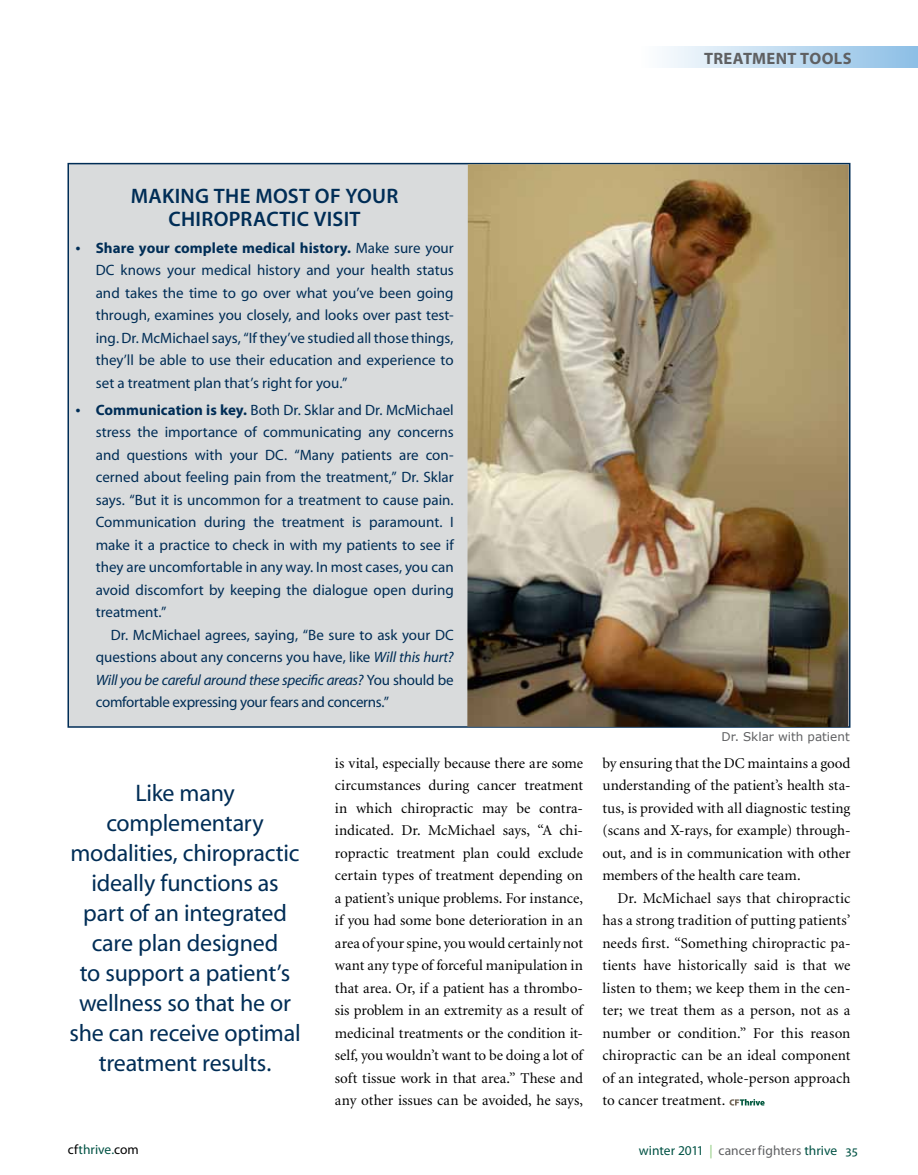
<style>
.page{position:relative;width:918px;height:1175px;background:#fff}
.page>*{position:absolute;margin:0;border:0;box-sizing:border-box;transform-origin:0 0}
.t1{font:24px/30px "Myriad";letter-spacing:-.01em;color:#002d56;text-align:center}
.t2{font:600 21px/22.5px "Myriad Pro";letter-spacing:.015em;color:#002d56;text-align:center}
.t3{font:700 16.5px "Myriad Pro";letter-spacing:.025em;color:#5f6062}
.t4{font:15px/22.5px "Minion";color:#000;text-align:justify}
.t5{font:15px/22.5px "Myriad";letter-spacing:-.005em;color:#002d56;text-align:justify}
.t6{font:700 15px "Myriad Pro";letter-spacing:.005em;color:#002d56}
.t7{font:13.5px "Myriad Pro";letter-spacing:.005em;color:#005244}
.t8{font:12px "Verdana";color:#5f6062}
.s1{font-family:"Times";font-weight:400;font-style:italic}
.s2{font-family:"Myriad";font-weight:400}
.s3{font-family:"Times";font-style:italic}
.s4{font-family:"Myriad Pro";font-weight:700}
.s5{font-style:italic}
.s6{color:#000}
.s7{color:#8ac979}
.s8{color:#5f6062}
</style>
<div class="page">
<div style="left:68px;top:163px;width:782px;height:564px;background:#d9dbdc;border:2px solid #002d56"></div>
<div style="left:642px;top:46px;width:276px;height:22px;background:linear-gradient(to right,#fdfefe,#8cbfe6)"></div>
<img style="left:467px;top:164px;width:382px;height:563px">
<svg style="left:730px;top:1099px;width:35px;height:6px"></svg>
<h2 class="t2" style="left:131px;top:184px;width:269px">MAKING THE MOST OF YOUR<br>CHIROPRACTIC VISIT</h2>
<p class="t6" style="left:76px;top:238px;width:380px"><span class="s1">•</span> Share your complete medical history. <span class="s2">Make sure your</span></p>
<p class="t5" style="left:96px;top:259px;width:360px">DC knows your medical history and your health status and takes the time to go over what you’ve been going through, examines you closely, and looks over past test&shy;ing. Dr. McMichael says, “If they’ve studied all those things, they’ll be able to use their education and experience to set a treatment plan that’s right for you.”</p>
<p class="t5" style="left:96px;top:399px;width:359px;text-indent:-20px"><span class="s3">•</span> <span class="s4">Communication is key.</span> Both Dr. Sklar and Dr. McMichael stress the importance of communicating any concerns and questions with your DC. “Many patients are con&shy;cerned about feeling pain from the treatment,” Dr. Sklar says. “But it is uncommon for a treatment to cause pain.<br>Communication during the treatment is paramount. I make it a practice to check in with my patients to see if they are uncomfortable in any way. In most cases, you can avoid discomfort by keeping the dialogue open during treatment.”</p>
<p class="t5" style="left:96px;top:624px;width:360px;text-indent:15px">Dr. McMichael agrees, saying, “Be sure to ask your DC questions about any concerns you have, like <span class="s5">Will this hurt?<br>Will you be careful around these specific areas?</span> You should be comfortable expressing your fears and concerns.”</p>
<p class="t3" style="left:704px;top:48px;width:149px">Treatment tools</p>
<p class="t8" style="left:721px;top:729px;width:130px">Dr. Sklar with patient</p>
<h1 class="t1" style="left:69px;top:779px;width:233px">Like many complementary modalities, chiropractic ideally functions as part of an integrated care plan designed<br>to support a patient’s wellness so that he or she can receive optimal treatment results.</h1>
<p class="t4" style="left:335px;top:752px;width:250px">is vital, especially because there are some circumstances during cancer treatment in which chiropractic may be contra&shy;indicated. Dr. McMichael says, “A chi&shy;ropractic treatment plan could exclude certain types of treatment depending on a patient’s unique problems. For instance, if you had some bone deterioration in an area of your spine, you would certainly not want any type of forceful manipulation in that area. Or, if a patient has a thrombo&shy;sis problem in an extremity as a result of medicinal treatments or the condition it&shy;self, you wouldn’t want to be doing a lot of soft tissue work in that area.” These and any other issues can be avoided, he says,</p>
<p class="t4" style="left:602px;top:752px;width:250px">by ensuring that the DC maintains a good understanding of the patient’s health sta&shy;tus, is provided with all diagnostic testing (scans and X-rays, for example) through&shy;out, and is in communication with other members of the health care team.</p>
<p class="t4" style="left:602px;top:887px;width:250px;text-indent:15px">Dr. McMichael says that chiropractic has a strong tradition of putting patients’ needs first. “Something chiropractic pa&shy;tients have historically said is that we listen to them; we keep them in the cen&shy;ter; we treat them as a person, not as a number or condition.” For this reason chiropractic can be an ideal component of an integrated, whole-person approach to cancer treatment.</p>
<p class="t7" style="left:68px;top:1141px;width:73px"><span class="s6">cf</span>thrive.<span class="s6">com</span></p>
<p class="t7" style="left:639px;top:1141px;width:220px">winter 2011 <span class="s7">|</span> <span class="s8">cancer fighters</span> thrive 35</p>
</div>
